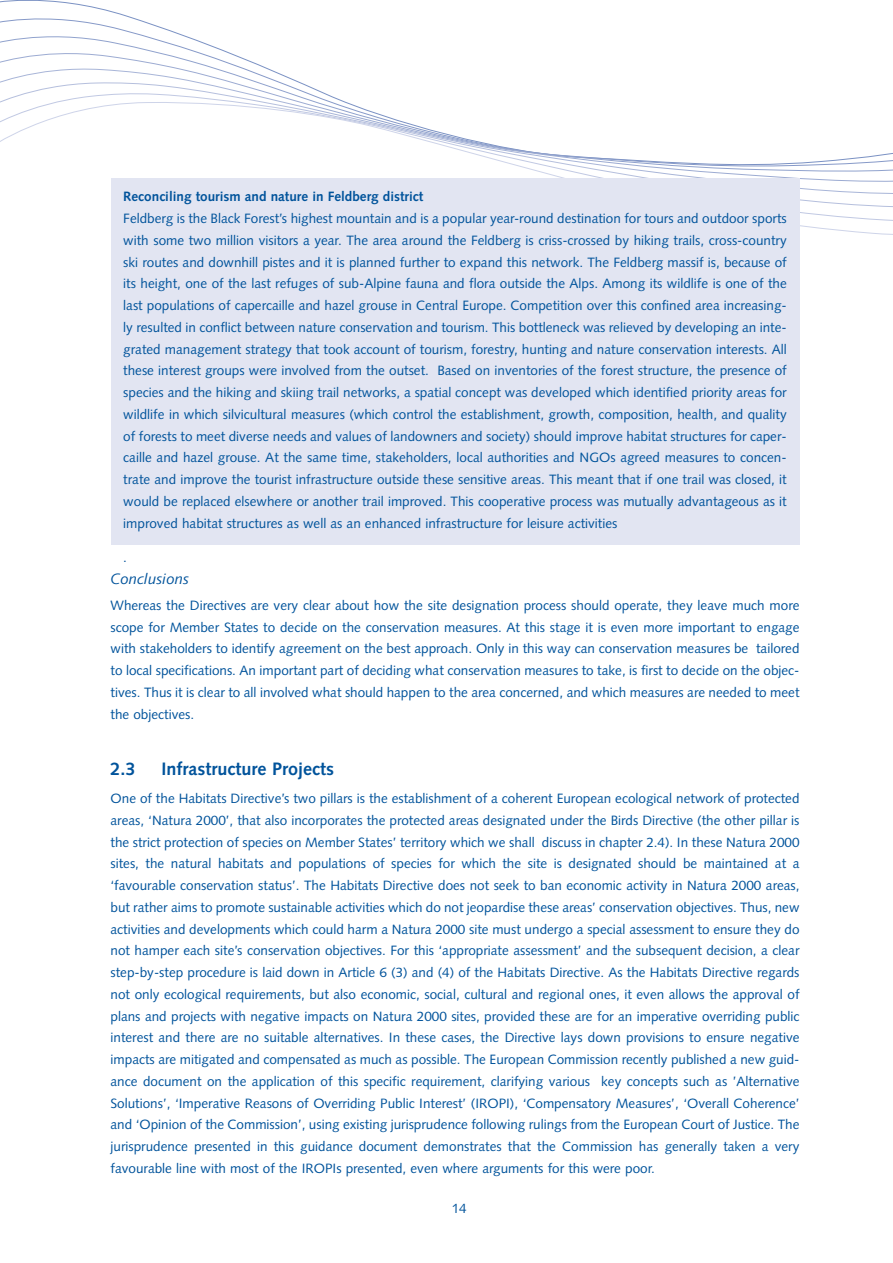
<style>
.page{position:relative;width:893px;height:1263px;background:#fff}
.page>*{position:absolute;margin:0;border:0;box-sizing:border-box;transform-origin:0 0}
.t1{font:700 18px "Syntax";color:#00539b}
.t2{font:italic 15px "Syntax";color:#00539b}
.t3{font:13.5px/21.8px "Syntax";color:#00539b;text-align:justify}
.t4{font:700 13.5px "Syntax";color:#00539b}
</style>
<div class="page">
<svg style="left:0;top:0;width:893px;height:235px"></svg>
<div style="left:111px;top:179px;width:688px;height:366px;background:#e2e5f2"></div>
<p class="t4" style="left:123px;top:191px;width:301px">Reconciling tourism and nature in Feldberg district</p>
<p class="t3" style="left:123px;top:209px;width:665px">Feldberg is the Black Forest’s highest mountain and is a popular year-round destination for tours and outdoor sports with some two million visitors a year. The area around the Feldberg is criss-crossed by hiking trails, cross-country ski routes and downhill pistes and it is planned further to expand this network. The Feldberg massif is, because of its height, one of the last refuges of sub-Alpine fauna and flora outside the Alps. Among its wildlife is one of the last populations of capercaille and hazel grouse in Central Europe. Competition over this confined area increasing&shy;ly resulted in conflict between nature conservation and tourism. This bottleneck was relieved by developing an inte&shy;grated management strategy that took account of tourism, forestry, hunting and nature conservation interests. All these interest groups were involved from the outset. Based on inventories of the forest structure, the presence of species and the hiking and skiing trail networks, a spatial concept was developed which identified priority areas for wildlife in which silvicultural measures (which control the establishment, growth, composition, health, and quality of forests to meet diverse needs and values of landowners and society) should improve habitat structures for caper&shy;caille and hazel grouse. At the same time, stakeholders, local authorities and NGOs agreed measures to concen&shy;trate and improve the tourist infrastructure outside these sensitive areas. This meant that if one trail was closed, it would be replaced elsewhere or another trail improved. This cooperative process was mutually advantageous as it improved habitat structures as well as an enhanced infrastructure for leisure activities</p>
<p class="t3" style="left:123px;top:548px;width:5px">.</p>
<p class="t2" style="left:111px;top:573px;width:80px">Conclusions</p>
<p class="t3" style="left:111px;top:596px;width:690px">Whereas the Directives are very clear about how the site designation process should operate, they leave much more scope for Member States to decide on the conservation measures. At this stage it is even more important to engage with stakeholders to identify agreement on the best approach. Only in this way can conservation measures be tailored to local specifications. An important part of deciding what conservation measures to take, is first to decide on the objec&shy;tives. Thus it is clear to all involved what should happen to the area concerned, and which measures are needed to meet the objectives.</p>
<h1 class="t1" style="left:111px;top:761px;width:27px">2.3</h1>
<h1 class="t1" style="left:162px;top:761px;width:174px">Infrastructure Projects</h1>
<p class="t3" style="left:111px;top:789px;width:690px">One of the Habitats Directive’s two pillars is the establishment of a coherent European ecological network of protected areas, ‘Natura 2000’, that also incorporates the protected areas designated under the Birds Directive (the other pillar is the strict protection of species on Member States’ territory which we shall discuss in chapter 2.4). In these Natura 2000 sites, the natural habitats and populations of species for which the site is designated should be maintained at a ‘favourable conservation status’. The Habitats Directive does not seek to ban economic activity in Natura 2000 areas, but rather aims to promote sustainable activities which do not jeopardise these areas’ conservation objectives. Thus, new activities and developments which could harm a Natura 2000 site must undergo a special assessment to ensure they do not hamper each site’s conservation objectives. For this ‘appropriate assessment’ and the subsequent decision, a clear step-by-step procedure is laid down in Article 6 (3) and (4) of the Habitats Directive. As the Habitats Directive regards not only ecological requirements, but also economic, social, cultural and regional ones, it even allows the approval of plans and projects with negative impacts on Natura 2000 sites, provided these are for an imperative overriding public interest and there are no suitable alternatives. In these cases, the Directive lays down provisions to ensure negative impacts are mitigated and compensated as much as possible. The European Commission recently published a new guid&shy;ance document on the application of this specific requirement, clarifying various key concepts such as ’Alternative Solutions’, ‘Imperative Reasons of Overriding Public Interest’ (IROPI), ‘Compensatory Measures’, ‘Overall Coherence’ and ‘Opinion of the Commission’, using existing jurisprudence following rulings from the European Court of Justice. The jurisprudence presented in this guidance document demonstrates that the Commission has generally taken a very favourable line with most of the IROPIs presented, even where arguments for this were poor.</p>
<p class="t3" style="left:452px;top:1199px;width:17px">14</p>
</div>
